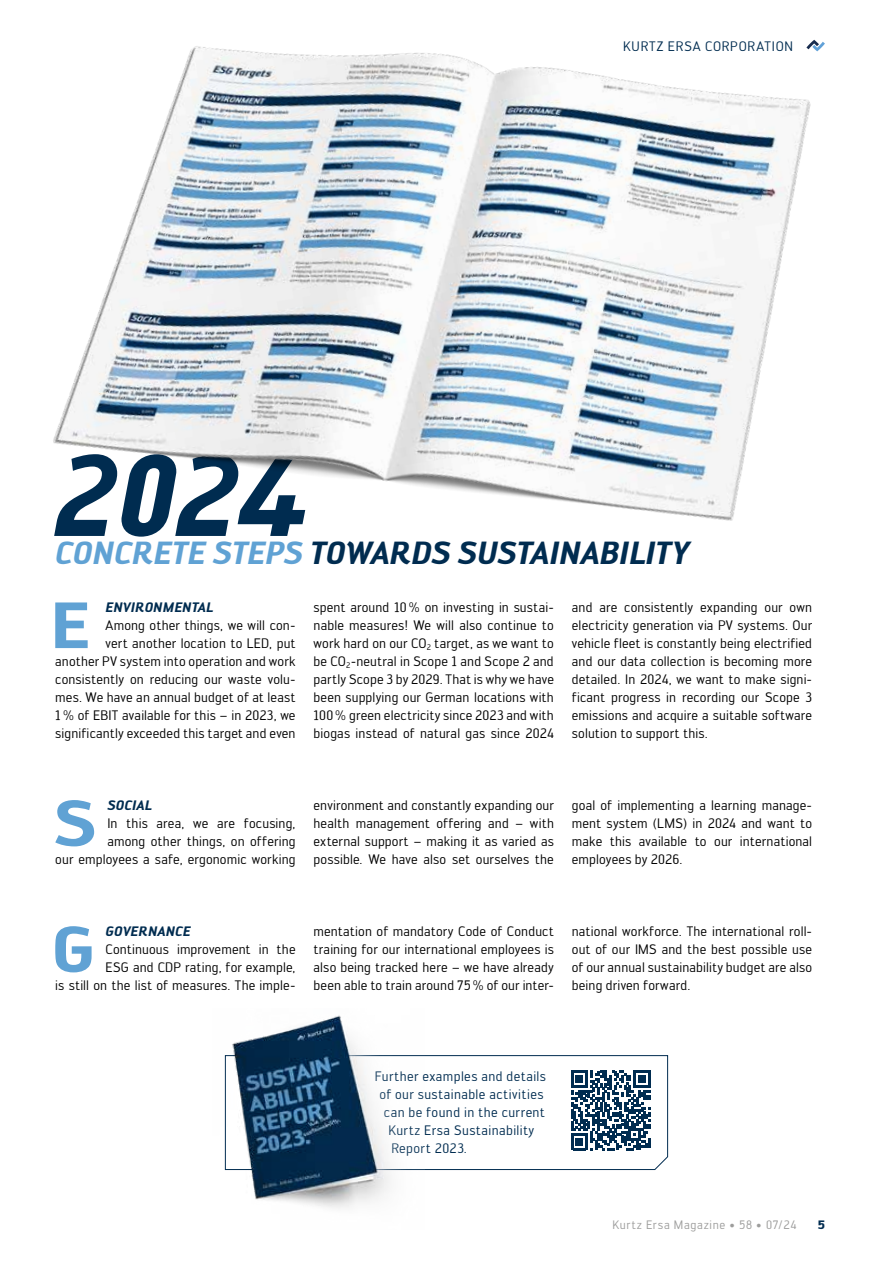
<style>
.page{position:relative;width:893px;height:1263px;background:#fff}
.page>*{position:absolute;margin:0;border:0;box-sizing:border-box;transform-origin:0 0}
.t1{font:italic 700 114px "Engel";color:#002c50}
.t2{font:700 64.2px "Engel";color:#60a2d4}
.t3{font:italic 700 31.5px "Engel";letter-spacing:-.01em;color:#002c50}
.t4{font:13.5px/18px "Engel";letter-spacing:.01em;color:#000;text-align:justify}
.t5{font:13.5px "Engel";letter-spacing:.035em;color:#002c50}
.t6{font:italic 700 13.5px "Engel";letter-spacing:.005em;color:#002c50}
.t7{font:13.5px "Engel";letter-spacing:.06em;color:#002c50}
.t8{font:12px "Engel";letter-spacing:.06em;color:#9d9d9c}
.t9{font:700 12px "Engel";color:#002c50}
.s1{color:#60a2d4}
</style>
<div class="page">
<img style="left:53px;top:39px;width:765px;height:482px">
<svg style="left:425px;top:1055px;width:243px;height:115px"></svg>
<svg style="left:571px;top:1071px;width:79px;height:79px"></svg>
<img style="left:224px;top:1015px;width:201px;height:194px">
<svg style="left:806px;top:40px;width:19px;height:11px"></svg>
<h1 class="t1" style="left:52px;top:427px;width:262px">2024</h1>
<p class="t7" style="left:623px;top:39px;width:172px">KURTZ ERSA CORPORATION</p>
<h3 class="t3" style="left:55px;top:533px;width:636px"><span class="s1">CONCRETE STEPS</span> TOWARDS SUSTAINABILITY</h3>
<h2 class="t2" style="left:52px;top:587px;width:39px">E</h2>
<p class="t6" style="left:105px;top:599px;width:109px">ENVIRONMENTAL</p>
<p class="t4" style="left:314px;top:598px;width:242px">spent around 10% on investing in sustai&shy;nable measures! We will also continue to work hard on our CO<sub>2</sub> target, as we want to be CO<sub>2</sub>-neutral in Scope 1 and Scope 2 and partly Scope 3 by 2029. That is why we have been supplying our German locations with 100% green electricity since 2023 and with biogas instead of natural gas since 2024</p>
<p class="t4" style="left:572px;top:598px;width:242px">and are consistently expanding our own electricity generation via PV systems. Our vehicle fleet is constantly being electrified and our data collection is becoming more detailed. In 2024, we want to make signi&shy;ficant progress in recording our Scope 3 emissions and acquire a suitable software solution to support this.</p>
<p class="t4" style="left:55px;top:616px;width:242px;text-align:right">Among other things, we will con-<br>vert another location to LED, put<br>another PV system into operation and work consistently on reducing our waste volu&shy;mes. We have an annual budget of at least 1% of EBIT available for this – in 2023, we significantly exceeded this target and even</p>
<h2 class="t2" style="left:54px;top:785px;width:44px">S</h2>
<p class="t6" style="left:107px;top:797px;width:46px">SOCIAL</p>
<p class="t4" style="left:55px;top:814px;width:242px;text-align:right">In this area, we are focusing,<br>among other things, on offering<br>our employees a safe, ergonomic working</p>
<p class="t4" style="left:314px;top:796px;width:242px">environment and constantly expanding our health management offering and – with external support – making it as varied as possible. We have also set ourselves the</p>
<p class="t4" style="left:572px;top:796px;width:242px">goal of implementing a learning manage&shy;ment system (LMS) in 2024 and want to make this available to our international employees by 2026.</p>
<h2 class="t2" style="left:52px;top:911px;width:44px">G</h2>
<p class="t6" style="left:106px;top:923px;width:87px">GOVERNANCE</p>
<p class="t4" style="left:55px;top:940px;width:242px;text-align:right">Continuous improvement in the<br>ESG and CDP rating, for example,<br>is still on the list of measures. The imple-</p>
<p class="t4" style="left:314px;top:922px;width:242px">mentation of mandatory Code of Conduct training for our international employees is also being tracked here – we have already been able to train around 75% of our inter-</p>
<p class="t4" style="left:572px;top:922px;width:242px">national workforce. The international roll&shy;out of our IMS and the best possible use of our annual sustainability budget are also being driven forward.</p>
<p class="t5" style="left:375px;top:1068px;width:173px">Further examples and details</p>
<p class="t5" style="left:379px;top:1086px;width:166px">of our sustainable activities</p>
<p class="t5" style="left:384px;top:1104px;width:163px">can be found in the current</p>
<p class="t5" style="left:388px;top:1122px;width:147px">Kurtz Ersa Sustainability</p>
<p class="t5" style="left:391px;top:1140px;width:77px">Report 2023.</p>
<p class="t8" style="left:612px;top:1218px;width:186px">Kurtz Ersa Magazine • 58 • 07/24</p>
<p class="t9" style="left:818px;top:1217px;width:9px">5</p>
</div>
